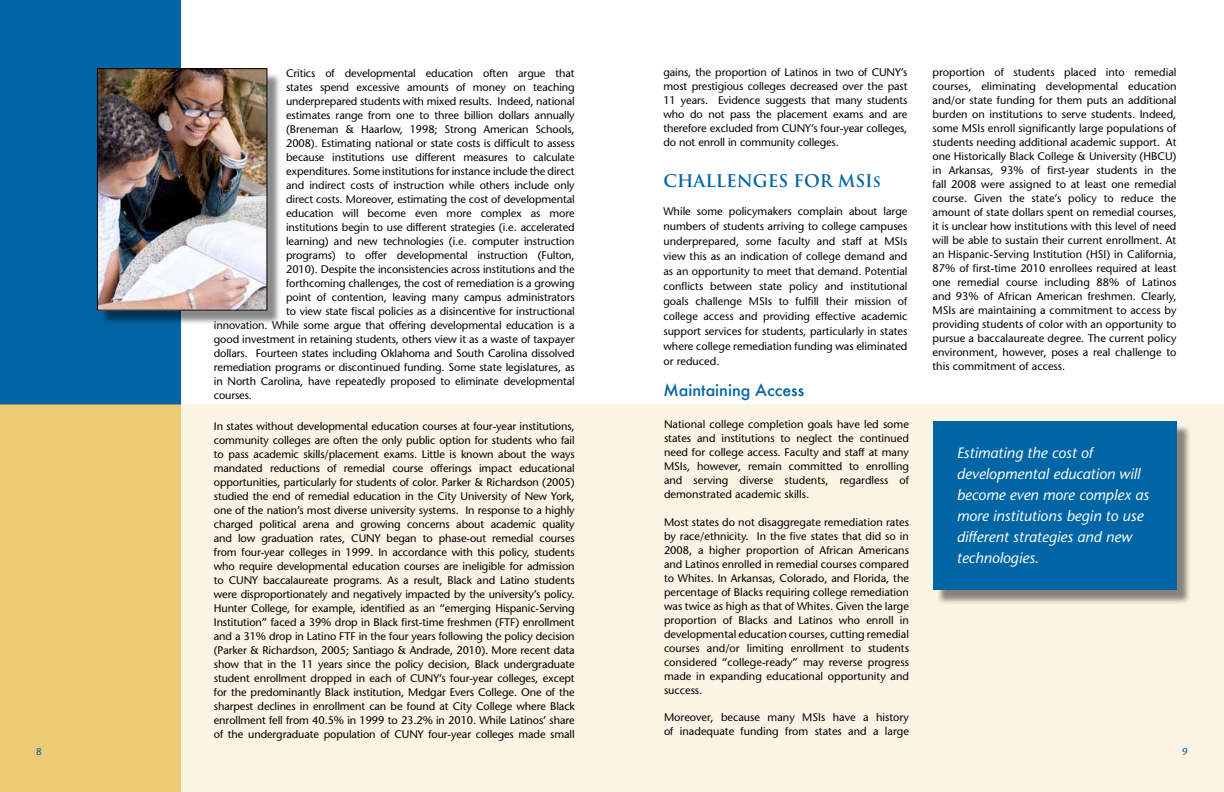
<style>
.page{position:relative;width:1224px;height:792px;background:#fff}
.page>*{position:absolute;margin:0;border:0;box-sizing:border-box;transform-origin:0 0}
.t1{font:700 17px "Trajan";color:#0065a4}
.t2{font:500 16px "Futura";color:#0065a4}
.t3{font:italic 15px/21px "Stone Sans";color:#fff}
.t4{font:11px/14px "Stone Sans";letter-spacing:-.01em;color:#000;text-align:justify}
.t5{font:10px "Stone Sans";color:#0065a4}
.s1{font-size:14px}
</style>
<div class="page">
<div style="left:0;top:404px;width:612px;height:388px;background:#fbf3e4"></div>
<div style="left:0;top:0;width:181px;height:404px;background:#0065a4"></div>
<div style="left:0;top:404px;width:181px;height:388px;background:#ecca76"></div>
<div style="left:612px;top:404px;width:612px;height:388px;background:#fbf3e4"></div>
<div style="left:936px;top:424px;width:255px;height:180px;background:#000;opacity:.46"></div>
<div style="left:933px;top:421px;width:244px;height:169px;background:#0065a4"></div>
<div style="left:101px;top:72px;width:181px;height:253px;background:#000;opacity:.46"></div>
<img style="left:99px;top:70px;width:166px;height:238px">
<div style="left:97px;top:68px;width:170px;height:242px;border:1px solid #000"></div>
<p class="t4" style="left:286px;top:66px;width:290px">Critics of developmental education often argue that</p>
<p class="t4" style="left:286px;top:80px;width:290px">states spend excessive amounts of money on teaching</p>
<p class="t4" style="left:286px;top:94px;width:290px">underprepared students with mixed results. Indeed, national</p>
<p class="t4" style="left:286px;top:108px;width:290px">estimates range from one to three billion dollars annually</p>
<p class="t4" style="left:286px;top:122px;width:290px">(Breneman &amp; Haarlow, 1998; Strong American Schools,</p>
<p class="t4" style="left:286px;top:136px;width:290px">2008). Estimating national or state costs is difficult to assess</p>
<p class="t4" style="left:286px;top:150px;width:290px">because institutions use different measures to calculate</p>
<p class="t4" style="left:286px;top:164px;width:290px">expenditures. Some institutions for instance include the direct</p>
<p class="t4" style="left:286px;top:178px;width:290px">and indirect costs of instruction while others include only</p>
<p class="t4" style="left:286px;top:192px;width:290px">direct costs. Moreover, estimating the cost of developmental</p>
<p class="t4" style="left:286px;top:206px;width:290px">education will become even more complex as more</p>
<p class="t4" style="left:286px;top:220px;width:290px">institutions begin to use different strategies (i.e. accelerated</p>
<p class="t4" style="left:286px;top:234px;width:290px">learning) and new technologies (i.e. computer instruction</p>
<p class="t4" style="left:286px;top:248px;width:290px">programs) to offer developmental instruction (Fulton,</p>
<p class="t4" style="left:286px;top:262px;width:290px">2010). Despite the inconsistencies across institutions and the</p>
<p class="t4" style="left:286px;top:276px;width:290px">forthcoming challenges, the cost of remediation is a growing</p>
<p class="t4" style="left:286px;top:290px;width:290px">point of contention, leaving many campus administrators</p>
<p class="t4" style="left:286px;top:304px;width:290px">to view state fiscal policies as a disincentive for instructional</p>
<p class="t4" style="left:214px;top:318px;width:362px">innovation. While some argue that offering developmental education is a</p>
<p class="t4" style="left:214px;top:332px;width:362px">good investment in retaining students, others view it as a waste of taxpayer</p>
<p class="t4" style="left:214px;top:346px;width:362px">dollars. Fourteen states including Oklahoma and South Carolina dissolved</p>
<p class="t4" style="left:214px;top:360px;width:362px">remediation programs or discontinued funding. Some state legislatures, as</p>
<p class="t4" style="left:214px;top:374px;width:362px">in North Carolina, have repeatedly proposed to eliminate developmental</p>
<p class="t4" style="left:214px;top:388px;width:40px">courses.</p>
<p class="t4" style="left:214px;top:419px;width:362px">In states without developmental education courses at four-year institutions, community colleges are often the only public option for students who fail to pass academic skills/placement exams. Little is known about the ways mandated reductions of remedial course offerings impact educational opportunities, particularly for students of color. Parker &amp; Richardson (2005) studied the end of remedial education in the City University of New York, one of the nation’s most diverse university systems. In response to a highly charged political arena and growing concerns about academic quality and low graduation rates, CUNY began to phase-out remedial courses from four-year colleges in 1999. In accordance with this policy, students who require developmental education courses are ineligible for admission to CUNY baccalaureate programs. As a result, Black and Latino students were disproportionately and negatively impacted by the university’s policy.<br>Hunter College, for example, identified as an “emerging Hispanic-Serving Institution” faced a 39% drop in Black first-time freshmen (FTF) enrollment and a 31% drop in Latino FTF in the four years following the policy decision (Parker &amp; Richardson, 2005; Santiago &amp; Andrade, 2010). More recent data show that in the 11 years since the policy decision, Black undergraduate student enrollment dropped in each of CUNY’s four-year colleges, except for the predominantly Black institution, Medgar Evers College. One of the sharpest declines in enrollment can be found at City College where Black enrollment fell from 40.5% in 1999 to 23.2% in 2010. While Latinos’ share of the undergraduate population of CUNY four-year colleges made small</p>
<p class="t4" style="left:663px;top:65px;width:246px">gains, the proportion of Latinos in two of CUNY’s most prestigious colleges decreased over the past 11 years. Evidence suggests that many students who do not pass the placement exams and are therefore excluded from CUNY’s four-year colleges, do not enroll in community colleges.</p>
<h1 class="t1" style="left:663px;top:170px;width:219px">CHALLENGES FOR MSI<span class="s1">S</span></h1>
<p class="t4" style="left:663px;top:204px;width:246px;line-height:15px">While some policymakers complain about large numbers of students arriving to college campuses underprepared, some faculty and staff at MSIs view this as an indication of college demand and as an opportunity to meet that demand. Potential conflicts between state policy and institutional goals challenge MSIs to fulfill their mission of college access and providing effective academic support services for students, particularly in states where college remediation funding was eliminated or reduced.</p>
<h2 class="t2" style="left:663px;top:379px;width:142px">Maintaining Access</h2>
<p class="t4" style="left:664px;top:417px;width:247px">National college completion goals have led some states and institutions to neglect the continued need for college access. Faculty and staff at many MSIs, however, remain committed to enrolling and serving diverse students, regardless of demonstrated academic skills.</p>
<p class="t4" style="left:664px;top:515px;width:247px">Most states do not disaggregate remediation rates by race/ethnicity. In the five states that did so in 2008, a higher proportion of African Americans and Latinos enrolled in remedial courses compared to Whites. In Arkansas, Colorado, and Florida, the percentage of Blacks requiring college remediation was twice as high as that of Whites. Given the large proportion of Blacks and Latinos who enroll in developmental education courses, cutting remedial courses and/or limiting enrollment to students considered “college-ready” may reverse progress made in expanding educational opportunity and success.</p>
<p class="t4" style="left:664px;top:710px;width:246px">Moreover, because many MSIs have a history of inadequate funding from states and a large</p>
<p class="t4" style="left:932px;top:65px;width:246px">proportion of students placed into remedial courses, eliminating developmental education and/or state funding for them puts an additional burden on institutions to serve students. Indeed, some MSIs enroll significantly large populations of students needing additional academic support. At one Historically Black College &amp; University (HBCU) in Arkansas, 93% of first-year students in the fall 2008 were assigned to at least one remedial course. Given the state’s policy to reduce the amount of state dollars spent on remedial courses, it is unclear how institutions with this level of need will be able to sustain their current enrollment. At an Hispanic-Serving Institution (HSI) in California, 87% of first-time 2010 enrollees required at least one remedial course including 88% of Latinos and 93% of African American freshmen. Clearly, MSIs are maintaining a commitment to access by providing students of color with an opportunity to pursue a baccalaureate degree. The current policy environment, however, poses a real challenge to this commitment of access.</p>
<h3 class="t3" style="left:957px;top:442px;width:194px">Estimating the cost of developmental education will become even more complex as more institutions begin to use different strategies and new technologies.</h3>
<p class="t5" style="left:36px;top:745px;width:7px">8</p>
<p class="t5" style="left:1182px;top:745px;width:7px">9</p>
</div>
